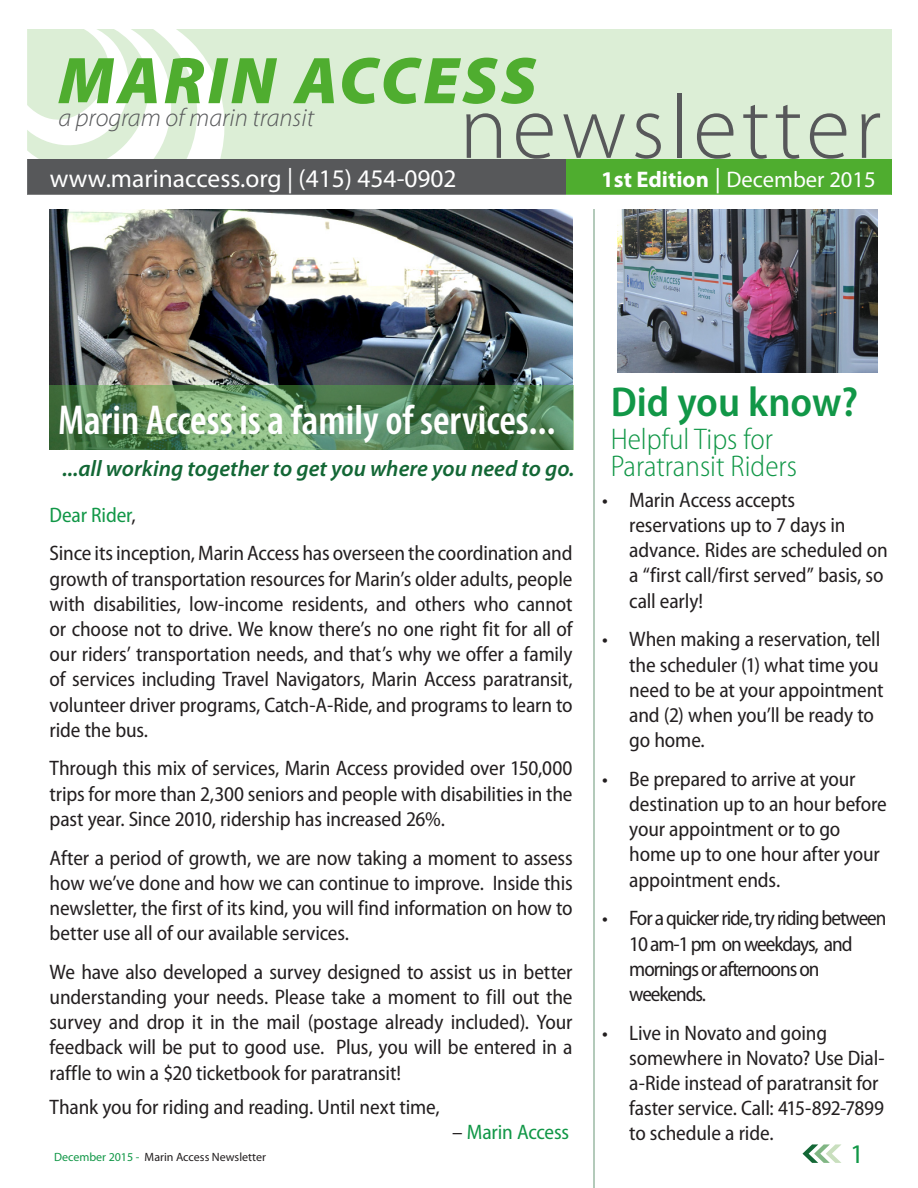
<style>
.page{position:relative;width:918px;height:1188px;background:#fff}
.page>*{position:absolute;margin:0;border:0;box-sizing:border-box;transform-origin:0 0}
.t1{font:300 90.6px "Myriad Pro";letter-spacing:.05em;color:#57585a}
.t2{font:italic 900 66.6px "Myriad Pro";letter-spacing:.05em;color:#4fad2f}
._02_Article_Title{font:600 condensed 42px "Myriad Pro";color:#fff}
._02_Article_Title-2{font:600 semi-condensed 42px "Myriad Pro";color:#119747}
._05a_body_text_Intro{font:300 semi-condensed 30px "Myriad Pro";color:#119747}
.t3{font:27px "Myriad Pro";color:#119747}
.t4{font:25.5px "Myriad Pro";color:#fff}
.t5{font:italic 300 25.5px "Myriad Pro";color:#57585a}
.t6{font:22.65px "Myriad Pro";color:#fff}
._05a_body_text_Intro-2{font:italic 600 22.5px "Myriad Pro";color:#136735}
._05_body_text{font:semi-condensed 21px/25.2px "Myriad Pro";letter-spacing:-.01em;color:#231f20}
._05_body_text-2{font:semi-condensed 21px/25.2px "Myriad Pro";letter-spacing:-.05em;color:#231f20}
._05_body_text-3{font:semi-condensed 21px "Myriad Pro";letter-spacing:-.01em;color:#119747}
.t7{font:12px "Myriad Pro";color:#231f20}
.s1{font-weight:700}
.s2{font-size:25.5px}
.s3{color:#231f20}
.s4{color:#119747}
</style>
<div class="page">
<svg style="left:802px;top:1144px;width:39px;height:19px"></svg>
<img style="left:50px;top:209px;width:523px;height:176px">
<hr style="left:593px;top:209px;width:2px;height:979px;background:#9bb9a4">
<svg style="left:50px;top:385px;width:524px;height:65px;background:#59885a"></svg>
<img style="left:618px;top:209px;width:259px;height:163px">
<svg style="left:27px;top:29px;width:864px;height:165px;background:#c1d6bb"></svg>
<p class="t2" style="left:58px;top:36px;width:480px">MARIN ACCESS</p>
<p class="t1" style="left:459px;top:73px;width:423px">newsletter</p>
<p class="t5" style="left:58px;top:102px;width:257px">a program of marin transit</p>
<p class="t4" style="left:50px;top:163px;width:408px">www.marinaccess.org | (415) 454-0902</p>
<p class="t6" style="left:601px;top:165px;width:276px"><span class="s1">1st Edition</span> <span class="s2">|</span> December 2015</p>
<p class="_02_Article_Title-2" style="left:611px;top:375px;width:249px">Did you know?</p>
<p class="_05a_body_text_Intro" style="left:611px;top:421px;width:164px">Helpful Tips for</p>
<p class="_02_Article_Title" style="left:58px;top:394px;width:499px">Marin Access is a family of services...</p>
<p class="_05a_body_text_Intro-2" style="left:62px;top:454px;width:514px">...all working together to get you where you need to go.</p>
<p class="_05a_body_text_Intro" style="left:611px;top:448px;width:188px">Paratransit Riders</p>
<p class="_05_body_text" style="left:629px;top:487px;width:260px;text-indent:-27px">• Marin Access accepts reservations up to 7 days in advance. Rides are scheduled on a “first call/first served” basis, so call early!</p>
<p class="_05_body_text" style="left:629px;top:626px;width:256px;text-indent:-27px">• When making a reservation, tell the scheduler (1) what time you need to be at your appointment and (2) when you’ll be ready to go home.</p>
<p class="_05_body_text" style="left:629px;top:766px;width:259px;text-indent:-27px">• Be prepared to arrive at your destination up to an hour before your appointment or to go home up to one hour after your appointment ends.</p>
<p class="_05_body_text-2" style="left:629px;top:905px;width:259px;text-indent:-27px">• For a quicker ride, try riding between<br>10 am-1 pm on weekdays, and mornings or afternoons on weekends.</p>
<p class="_05_body_text" style="left:629px;top:1020px;width:257px;text-indent:-27px">• Live in Novato and going somewhere in Novato? Use Dial&shy;a-Ride instead of paratransit for faster service. Call: 415-892-7899 to schedule a ride.</p>
<p class="_05_body_text-3" style="left:50px;top:502px;width:88px">Dear Rider<span class="s3">,</span></p>
<p class="_05_body_text" style="left:50px;top:540px;width:525px;text-align:justify">Since its inception, Marin Access has overseen the coordination and growth of transportation resources for Marin’s older adults, people with disabilities, low-income residents, and others who cannot or choose not to drive. We know there’s no one right fit for all of our riders’ transportation needs, and that’s why we offer a family of services including Travel Navigators, Marin Access paratransit, volunteer driver programs, Catch-A-Ride, and programs to learn to ride the bus.</p>
<p class="_05_body_text" style="left:50px;top:756px;width:525px;text-align:justify">Through this mix of services, Marin Access provided over 150,000 trips for more than 2,300 seniors and people with disabilities in the past year. Since 2010, ridership has increased 26%.</p>
<p class="_05_body_text" style="left:50px;top:845px;width:525px;text-align:justify">After a period of growth, we are now taking a moment to assess how we’ve done and how we can continue to improve. Inside this newsletter, the first of its kind, you will find information on how to better use all of our available services.</p>
<p class="_05_body_text" style="left:50px;top:959px;width:525px;text-align:justify">We have also developed a survey designed to assist us in better understanding your needs. Please take a moment to fill out the survey and drop it in the mail (postage already included). Your feedback will be put to good use. Plus, you will be entered in a raffle to win a $20 ticketbook for paratransit!</p>
<p class="_05_body_text" style="left:50px;top:1094px;width:392px">Thank you for riding and reading. Until next time,</p>
<p class="_05_body_text-3" style="left:452px;top:1119px;width:118px"><span class="s3">–</span> Marin Access</p>
<p class="t7" style="left:54px;top:1150px;width:214px"><span class="s4">December 2015 -</span> Marin Access Newsletter</p>
<p class="t3" style="left:850px;top:1137px;width:15px">1</p>
</div>
